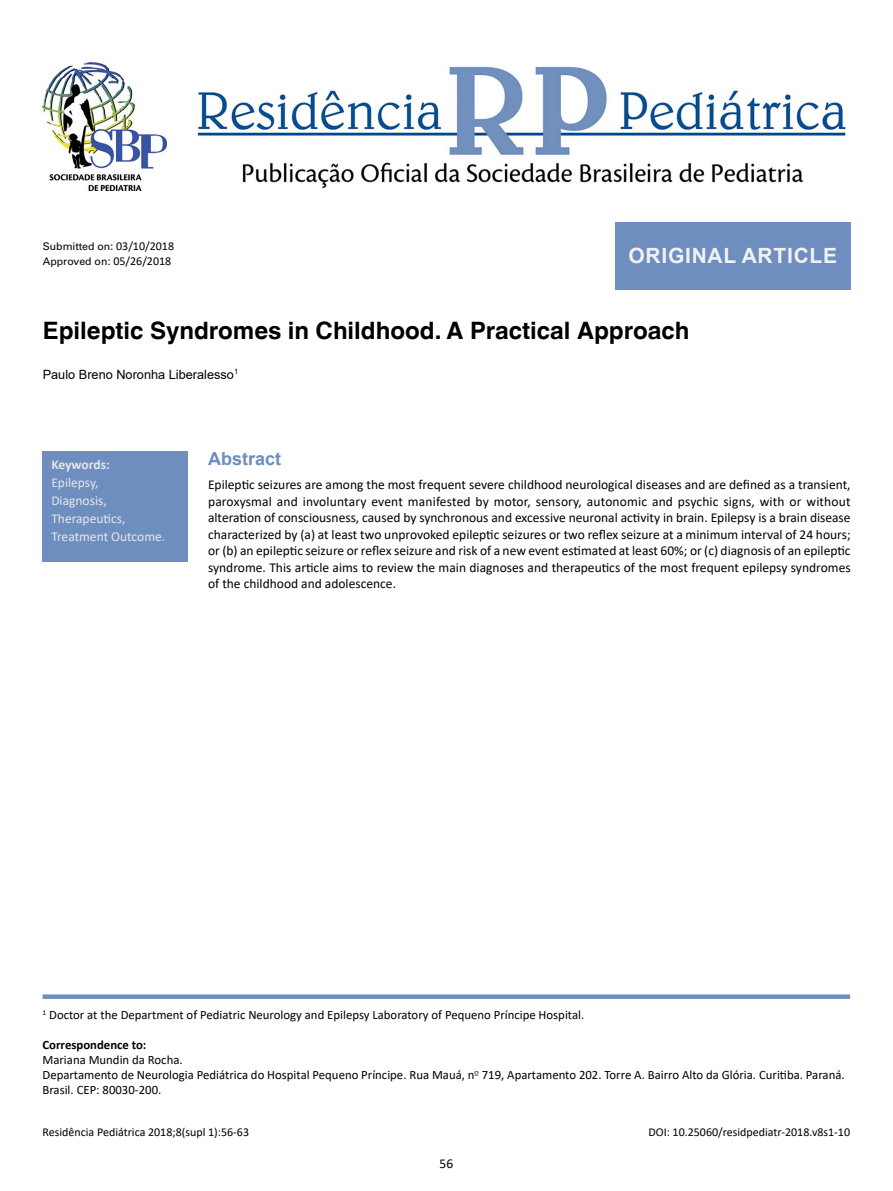
<style>
.page{position:relative;width:893px;height:1191px;background:#fff}
.page>*{position:absolute;margin:0;border:0;box-sizing:border-box;transform-origin:0 0}
.t1{font:700 24px "Helvetica World";color:#000}
.t2{font:700 21px "Arial";letter-spacing:.035em;color:#f1f1f2}
.t3{font:700 18px "Arial";color:#6e8ebf}
.t4{font:13.5px/16.5px "Calibri";color:#000;text-align:justify}
.t5{font:13.5px/18px "Calibri";color:#e6e7e8}
.t6{font:700 13.5px "Calibri";letter-spacing:-.01em;color:#e6e7e8}
.t7{font:12.75px/15px "Calibri";color:#000}
.t8{font:12.75px "Arial";color:#000}
.t9{font:700 12.75px "Calibri";color:#000}
.t10{font:12px "Calibri";color:#000}
.t11{font:10.5px "Univers LT Std";color:#000}
.s1{font-family:"Calibri";font-size:12px}
.s2{font-family:"Univers LT Std";font-size:10.5px}
.s3{font-family:"Gatineau Plain"}
</style>
<div class="page">
<div style="left:43px;top:994px;width:807px;height:5px;background:#6e8ebf"></div>
<img style="left:197px;top:66px;width:649px;height:123px">
<img style="left:43px;top:62px;width:123px;height:128px">
<div style="left:615px;top:222px;width:235px;height:67px;background:#6e8ebf"></div>
<div style="left:43px;top:451px;width:145px;height:111px;background:#6e8ebf"></div>
<p class="t11" style="left:43px;top:240px;width:133px">Submitted on<span class="s1">: 03/10/2018</span></p>
<p class="t10" style="left:43px;top:252px;width:130px"><span class="s2">Approved on</span>: 05/26/2018</p>
<h2 class="t2" style="left:628px;top:241px;width:210px">ORIGINAL ARTICLE</h2>
<h1 class="t1" style="left:43px;top:316px;width:648px">Epileptic Syndromes in Childhood. A Practical Approach</h1>
<p class="t8" style="left:43px;top:365px;width:197px">Paulo Breno Noronha Liberalesso<sup>1</sup></p>
<p class="t6" style="left:51px;top:454px;width:60px">Keywords:</p>
<p class="t5" style="left:51px;top:473px;width:115px">Epilepsy,<br>Diagnosis,<br>Therapeutics,<br>Treatment Outcome.</p>
<h3 class="t3" style="left:208px;top:446px;width:75px">Abstract</h3>
<p class="t4" style="left:208px;top:476px;width:644px">Epileptic seizures are among the most frequent severe childhood neurological diseases and are defined as a transient, paroxysmal and involuntary event manifested by motor, sensory, autonomic and psychic signs, with or without alteration of consciousness, caused by synchronous and excessive neuronal activity in brain. Epilepsy is a brain disease characterized by (a) at least two unprovoked epileptic seizures or two reflex seizure at a minimum interval of 24 hours; or (b) an epileptic seizure or reflex seizure and risk of a new event estimated at least 60%; or (c) diagnosis of an epileptic syndrome. This article aims to review the main diagnoses and therapeutics of the most frequent epilepsy syndromes of the childhood and adolescence.</p>
<p class="t7" style="left:43px;top:1007px;width:543px"><sup>1</sup> Doctor at the Department of Pediatric Neurology and Epilepsy Laboratory of Pequeno Príncipe Hospital.</p>
<p class="t9" style="left:43px;top:1036px;width:105px">Correspondence to:</p>
<p class="t7" style="left:43px;top:1052px;width:804px">Mariana Mundin da Rocha.<br>Departamento de Neurologia Pediátrica do Hospital Pequeno Príncipe. Rua Mauá, n<span class="s3">º</span> 719, Apartamento 202. Torre A. Bairro Alto da Glória. Curitiba. Paraná.<br>Brasil. CEP: 80030-200.</p>
<p class="t10" style="left:43px;top:1123px;width:208px">Residência Pediátrica 2018;8(supl 1):56-63</p>
<p class="t4" style="left:440px;top:1154px;width:15px">56</p>
<p class="t10" style="left:648px;top:1123px;width:203px">DOI: 10.25060/residpediatr-2018.v8s1-10</p>
</div>
